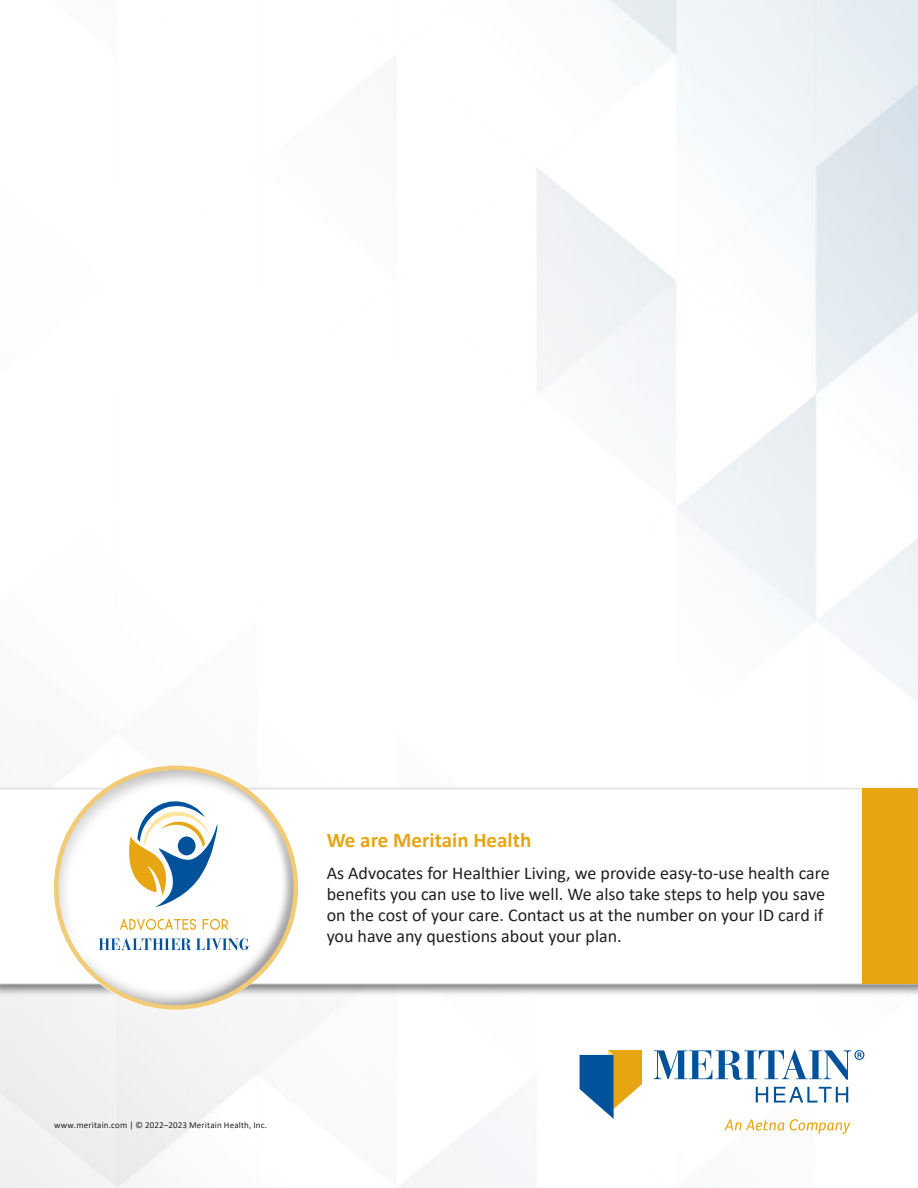
<style>
.page{position:relative;width:918px;height:1188px;background:#fff}
.page>*{position:absolute;margin:0;border:0;box-sizing:border-box;transform-origin:0 0}
.t1{font:700 21px "Calibri";color:#e7a512}
.t2{font:18px/21px "Calibri";color:#231f20}
.t3{font:9px "Calibri";letter-spacing:.02em;color:#231f20}
</style>
<div class="page">
<svg style="left:654px;top:1050px;width:210px;height:30px"></svg>
<svg style="left:580px;top:1050px;width:62px;height:69px"></svg>
<svg style="left:756px;top:1087px;width:12px;height:16px"></svg>
<svg style="left:774px;top:1087px;width:74px;height:16px"></svg>
<svg style="left:724px;top:1119px;width:60px;height:12px"></svg>
<svg style="left:790px;top:1119px;width:60px;height:15px"></svg>
<div style="left:0;top:786px;width:918px;height:211px;background:#231f20;opacity:.55"></div>
<svg style="left:0;top:789px;width:863px;height:195px"></svg>
<div style="left:52px;top:765px;width:246px;height:245px;background:#231f20;opacity:.44"></div>
<svg style="left:119px;top:801px;width:99px;height:106px"></svg>
<svg style="left:203px;top:919px;width:25px;height:11px"></svg>
<svg style="left:120px;top:918px;width:76px;height:13px"></svg>
<svg style="left:99px;top:938px;width:150px;height:12px"></svg>
<div style="left:178px;top:836px;width:18px;height:19px;background:#01529a;border-radius:50%"></div>
<div style="left:863px;top:789px;width:55px;height:195px;background:#e7a512"></div>
<p class="t1" style="left:327px;top:825px;width:206px">We are Meritain Health</p>
<p class="t2" style="left:327px;top:862px;width:505px">As Advocates for Healthier Living, we provide easy-to-use health care benefits you can use to live well. We also take steps to help you save on the cost of your care. Contact us at the number on your ID card if you have any questions about your plan.</p>
<p class="t3" style="left:54px;top:1119px;width:215px">www.meritain.com | © 2022–2023 Meritain Health, Inc.</p>
</div>
